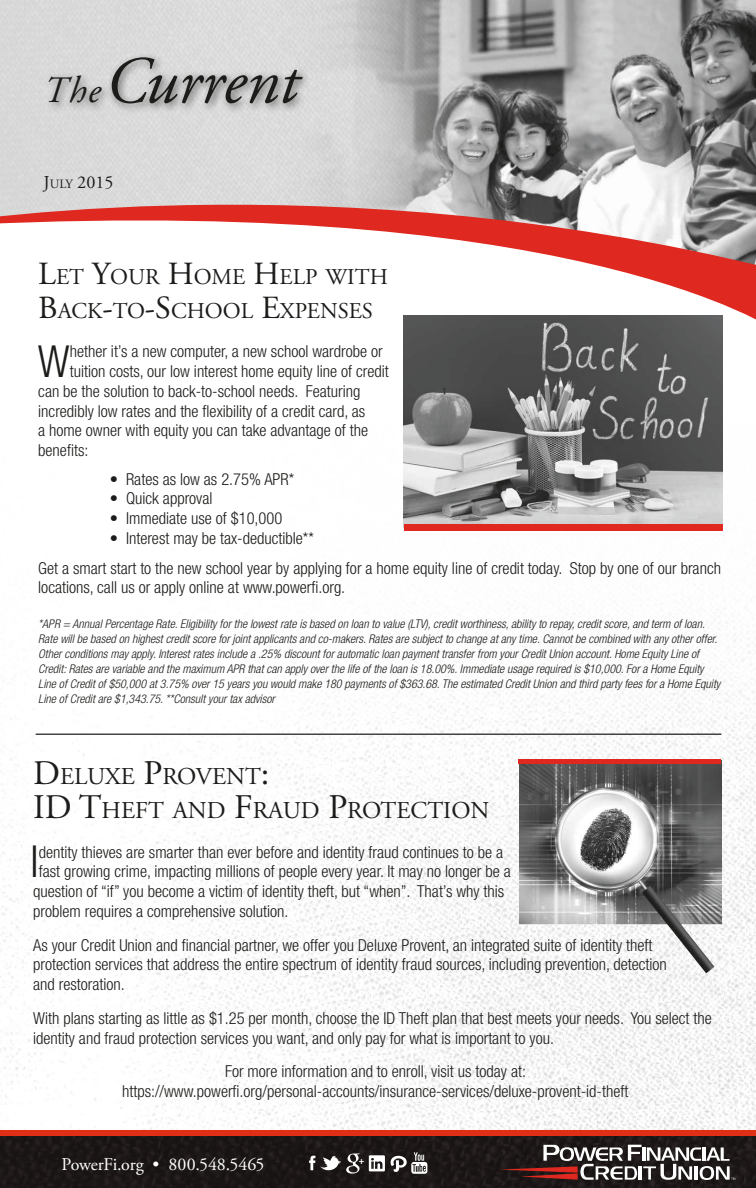
<style>
.page{position:relative;width:756px;height:1188px;background:#fff}
.page>*{position:absolute;margin:0;border:0;box-sizing:border-box;transform-origin:0 0}
.t1{font:italic 66.6px "Adobe Garamond";color:#1c1c1a}
.t2{font:300 condensed 44.25px "Helvetica Neue";color:#1c1c1a}
.t3{font:24.15px/33.6px "Adobe Garamond";color:#1c1c1a}
.t4{font:22.65px/33.6px "Adobe Garamond";color:#1c1c1a}
.t5{font:18.15px "Adobe Garamond";color:#1c1c1a}
.t6{font:18px "Adobe Garamond Pro";letter-spacing:-.005em;color:#fff}
.t7{font:300 condensed 16.5px/19.8px "Helvetica Neue";color:#1c1c1a}
.t8{font:italic 300 condensed 12px/15px "Helvetica Neue";color:#1c1c1a}
.t9{font:700 12px "Adobe Garamond Pro";color:#fff}
.s1{font-size:37.2px}
.s2{font-size:12.75px}
.s3{font-size:32.25px}
.s4{font-size:34.5px}
</style>
<div class="page">
<img style="left:0;top:422px;width:756px;height:708px">
<img style="left:404px;top:332px;width:318px;height:192px">
<div style="left:0;top:1130px;width:756px;height:17px;background:#df2f16"></div>
<div style="left:0;top:1136px;width:756px;height:52px;background:#1c1716"></div>
<img style="left:237px;top:0;width:519px;height:154px">
<svg style="left:0;top:154px;width:756px;height:178px"></svg>
<div style="left:45px;top:52px;width:269px;height:62px;background:#1c1c1a;opacity:.6"></div>
<svg style="left:369px;top:1152px;width:58px;height:22px"></svg>
<svg style="left:309px;top:1153px;width:51px;height:21px"></svg>
<svg style="left:499px;top:1145px;width:236px;height:35px"></svg>
<div style="left:404px;top:524px;width:318px;height:7px;background:#df281f"></div>
<hr style="left:36px;top:734px;width:685px;height:1px;background:#474242">
<img style="left:519px;top:764px;width:202px;height:214px">
<div style="left:519px;top:759px;width:202px;height:5px;background:#df281f"></div>
<h1 class="t1" style="left:44px;top:46px;width:256px"><span class="s1">The</span> Current</h1>
<p class="t5" style="left:44px;top:172px;width:71px">J<span class="s2">ULY</span> 2015</p>
<h3 class="t4" style="left:38px;top:261px;width:350px"><span class="s3">L</span>ET <span class="s3">Y</span>OUR <span class="s3">H</span>OME <span class="s3">H</span>ELP WITH<br><span class="s3">B</span>ACK<span class="s3">-</span>TO<span class="s3">-S</span>CHOOL <span class="s3">E</span>XPENSES</h3>
<h2 class="t2" style="left:38px;top:336px;width:33px">W</h2>
<p class="t7" style="left:70px;top:341px;width:314px">hether it’s a new computer, a new school wardrobe or</p>
<p class="t7" style="left:70px;top:361px;width:321px">tuition costs, our low interest home equity line of credit</p>
<p class="t7" style="left:38px;top:381px;width:324px">can be the solution to back-to-school needs. Featuring</p>
<p class="t7" style="left:38px;top:401px;width:329px">incredibly low rates and the flexibility of a credit card, as</p>
<p class="t7" style="left:38px;top:421px;width:331px">a home owner with equity you can take advantage of the</p>
<p class="t7" style="left:38px;top:440px;width:52px">benefits:</p>
<p class="t7" style="left:110px;top:469px;width:186px">• Rates as low as 2.75% APR*</p>
<p class="t7" style="left:110px;top:489px;width:104px">• Quick approval</p>
<p class="t7" style="left:110px;top:508px;width:174px">• Immediate use of $10,000</p>
<p class="t7" style="left:38px;top:523px;width:684px;line-height:29.7px;text-indent:72px">• Interest may be tax-deductible**<br>Get a smart start to the new school year by applying for a home equity line of credit today. Stop by one of our branch</p>
<p class="t7" style="left:38px;top:578px;width:308px">locations, call us or apply online at www.powerfi.org.</p>
<p class="t8" style="left:38px;top:616px;width:684px">*APR = Annual Percentage Rate. Eligibility for the lowest rate is based on loan to value (LTV), credit worthiness, ability to repay, credit score, and term of loan.<br>Rate will be based on highest credit score for joint applicants and co-makers. Rates are subject to change at any time. Cannot be combined with any other offer.<br>Other conditions may apply. Interest rates include a .25% discount for automatic loan payment transfer from your Credit Union account. Home Equity Line of Credit: Rates are variable and the maximum APR that can apply over the life of the loan is 18.00%. Immediate usage required is $10,000. For a Home Equity Line of Credit of $50,000 at 3.75% over 15 years you would make 180 payments of $363.68. The estimated Credit Union and third party fees for a Home Equity Line of Credit are $1,343.75. **Consult your tax advisor</p>
<h3 class="t3" style="left:33px;top:761px;width:458px"><span class="s4">D</span>ELUXE <span class="s4">P</span>ROVENT<span class="s4">:<br>ID T</span>HEFT AND <span class="s4">F</span>RAUD <span class="s4">P</span>ROTECTION</h3>
<h2 class="t2" style="left:31px;top:836px;width:10px">I</h2>
<p class="t7" style="left:39px;top:842px;width:466px">dentity thieves are smarter than ever before and identity fraud continues to be a</p>
<p class="t7" style="left:39px;top:862px;width:474px">fast growing crime, impacting millions of people every year. It may no longer be a</p>
<p class="t7" style="left:33px;top:881px;width:473px">question of “if” you become a victim of identity theft, but “when”. That’s why this</p>
<p class="t7" style="left:33px;top:901px;width:257px">problem requires a comprehensive solution.</p>
<p class="t7" style="left:33px;top:935px;width:635px">As your Credit Union and financial partner, we offer you Deluxe Provent, an integrated suite of identity theft protection services that address the entire spectrum of identity fraud sources, including prevention, detection and restoration.</p>
<p class="t7" style="left:33px;top:1008px;width:680px">With plans starting as little as $1.25 per month, choose the ID Theft plan that best meets your needs. You select the identity and fraud protection services you want, and only pay for what is important to you.</p>
<p class="t7" style="left:122px;top:1061px;width:508px;text-align:center">For more information and to enroll, visit us today at: https://www.powerfi.org/personal-accounts/insurance-services/deluxe-provent-id-theft</p>
<p class="t6" style="left:62px;top:1153px;width:204px">PowerFi.org • 800.548.5465</p>
<p class="t9" style="left:359px;top:1154px;width:8px">+</p>
</div>
